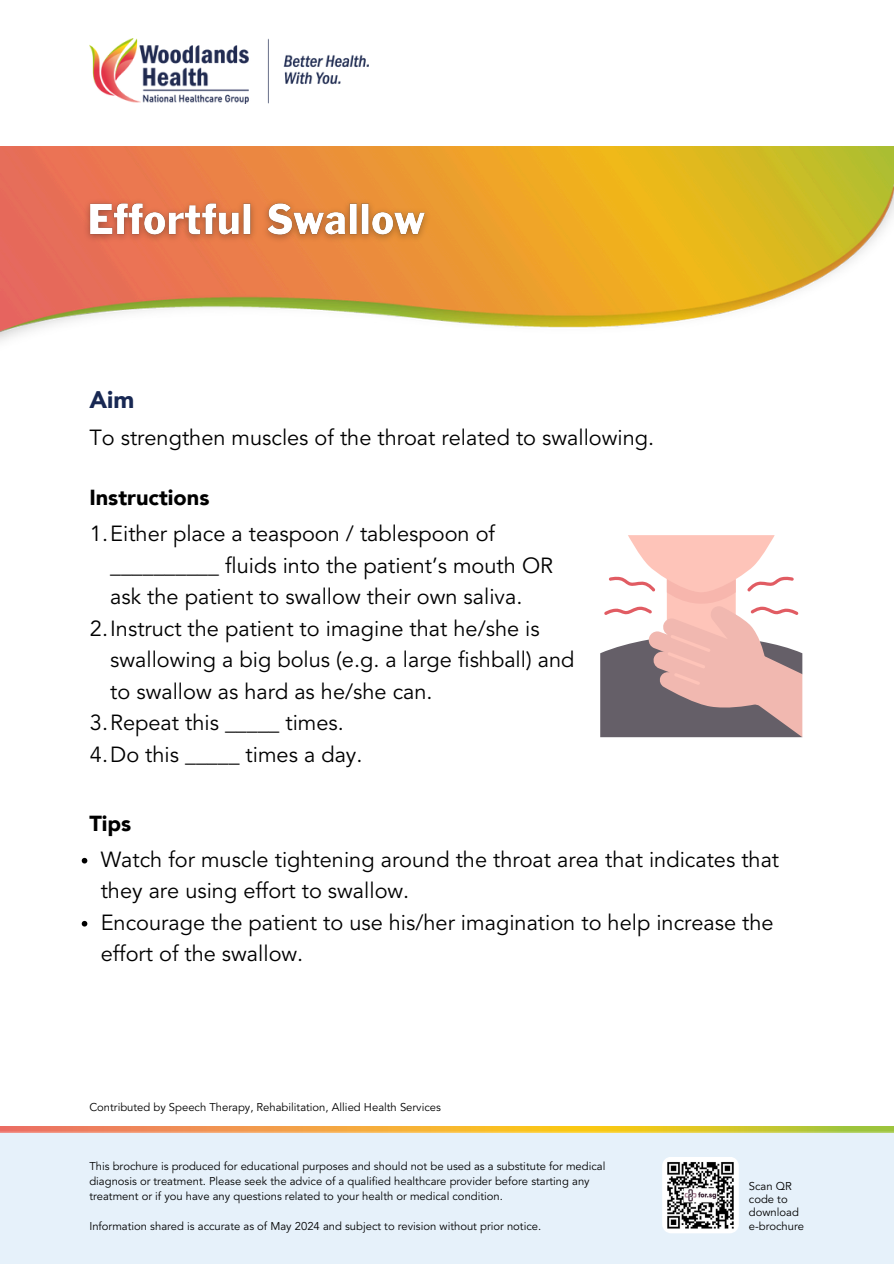
<style>
.page{position:relative;width:894px;height:1264px;background:#fff}
.page>*{position:absolute;margin:0;border:0;box-sizing:border-box;transform-origin:0 0}
.t1{font:900 24px "Avenir LT";color:#182853}
.t2{font:21.75px/31.5px "Avenir LT Std";color:#000}
.t3{font:900 21.75px "Avenir LT";color:#000}
.t4{font:11.25px/15px "Avenir LT Std";color:#000}
</style>
<div class="page">
<img style="left:89px;top:39px;width:279px;height:65px">
<img style="left:0;top:147px;width:893px;height:195px">
<div style="left:0;top:1130px;width:893px;height:133px;background:#e6f1fa"></div>
<svg style="left:662px;top:1157px;width:76px;height:76px"></svg>
<img style="left:0;top:1126px;width:893px;height:6px">
<img style="left:666px;top:1161px;width:67px;height:67px">
<svg style="left:600px;top:535px;width:202px;height:202px"></svg>
<img style="left:78px;top:192px;width:359px;height:57px">
<svg style="left:82px;top:857px;width:5px;height:6px"></svg>
<svg style="left:82px;top:920px;width:5px;height:6px"></svg>
<h2 class="t1" style="left:89px;top:384px;width:46px">Aim</h2>
<p class="t2" style="left:89px;top:423px;width:566px">To strengthen muscles of the throat related to swallowing.</p>
<p class="t3" style="left:89px;top:484px;width:121px">Instructions</p>
<p class="t2" style="left:110px;top:520px;width:444px;text-indent:-20px">1.Either place a teaspoon / tablespoon of __________ fluids into the patient’s mouth OR ask the patient to swallow their own saliva.</p>
<p class="t2" style="left:110px;top:614px;width:465px;text-indent:-20px">2.Instruct the patient to imagine that he/she is swallowing a big bolus (e.g. a large fishball) and to swallow as hard as he/she can.</p>
<p class="t2" style="left:90px;top:709px;width:255px">3.Repeat this _____ times.</p>
<p class="t2" style="left:90px;top:740px;width:274px">4.Do this _____ times a day.</p>
<p class="t3" style="left:89px;top:810px;width:43px">Tips</p>
<p class="t2" style="left:101px;top:845px;width:679px">Watch for muscle tightening around the throat area that indicates that they are using effort to swallow.</p>
<p class="t2" style="left:101px;top:908px;width:674px">Encourage the patient to use his/her imagination to help increase the effort of the swallow.</p>
<p class="t4" style="left:89px;top:1100px;width:353px">Contributed by Speech Therapy, Rehabilitation, Allied Health Services</p>
<h2 class="t4" style="left:89px;top:1159px;width:517px">This brochure is produced for educational purposes and should not be used as a substitute for medical diagnosis or treatment. Please seek the advice of a qualified healthcare provider before starting any treatment or if you have any questions related to your health or medical condition.</h2>
<p class="t4" style="left:89px;top:1219px;width:453px">Information shared is accurate as of May 2024 and subject to revision without prior notice.</p>
<p class="t4" style="left:748px;top:1179px;width:44px">Scan QR</p>
<p class="t4" style="left:748px;top:1193px;width:52px;line-height:13.2px">code to download</p>
<p class="t4" style="left:748px;top:1219px;width:57px">e-brochure</p>
</div>
